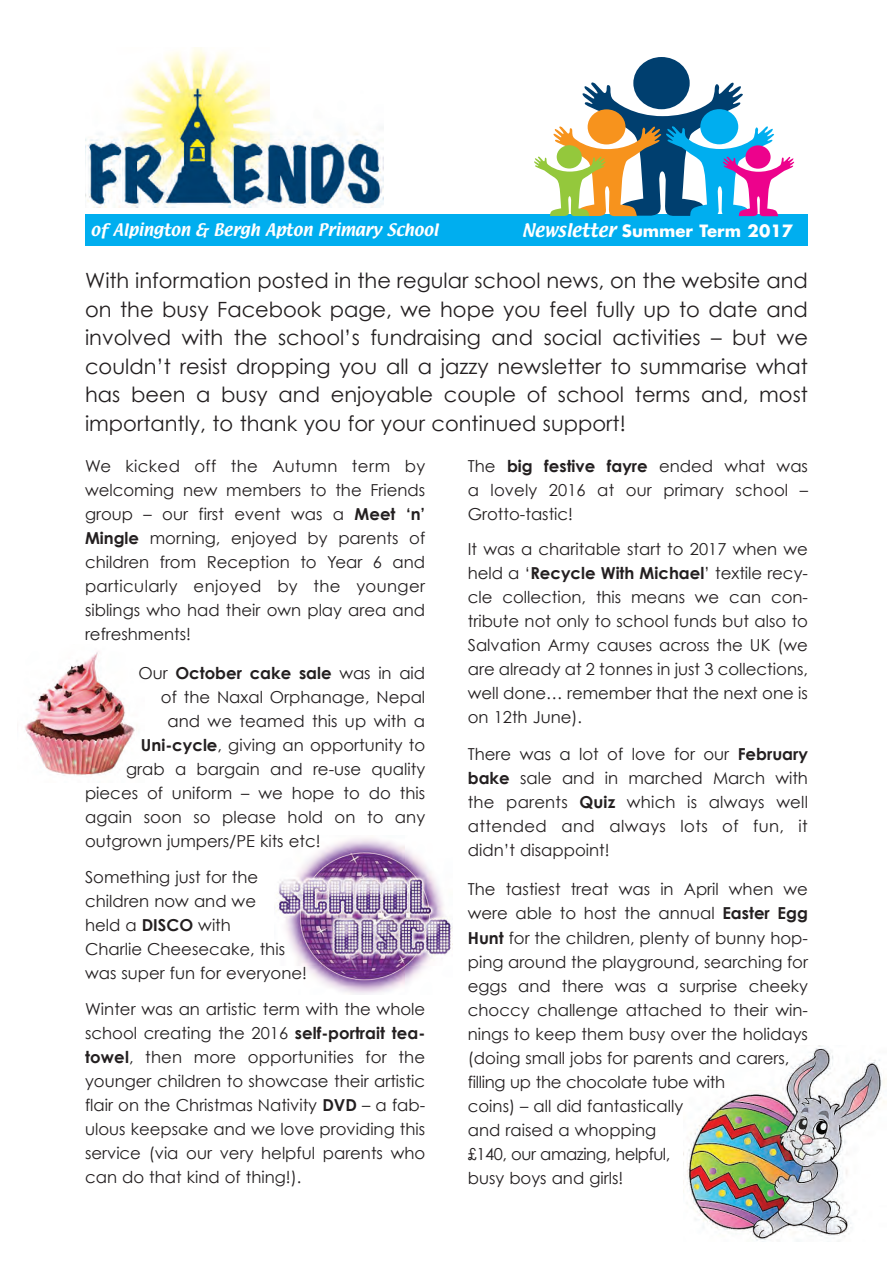
<style>
.page{position:relative;width:893px;height:1263px;background:#fff}
.page>*{position:absolute;margin:0;border:0;box-sizing:border-box;transform-origin:0 0}
.t1{font:21px/28.5px "Century Gothic";color:#231f20;text-align:justify}
.t2{font:16.5px/24px "Century Gothic";color:#231f20;text-align:justify}
.t3{font:700 16.5px "Century Gothic";color:#231f20}
.t4{font:700 16.5px "Futura";color:#fff}
.t5{font:15px "Textile";color:#fff}
.s1{font-family:"Textile";font-weight:400}
.s2{font-weight:700}
.s3{font-weight:400}
</style>
<div class="page">
<img style="left:278px;top:838px;width:174px;height:156px">
<img style="left:25px;top:652px;width:110px;height:124px">
<img style="left:687px;top:1045px;width:200px;height:197px">
<div style="left:85px;top:214px;width:723px;height:32px;background:#00aeef"></div>
<img style="left:85px;top:47px;width:298px;height:160px">
<div style="left:633px;top:57px;width:57px;height:52px;background:#003f6f;border-radius:50%"></div>
<svg style="left:534px;top:82px;width:260px;height:134px"></svg>
<p class="t5" style="left:91px;top:221px;width:349px">of Alpington &amp; Bergh Apton Primary School</p>
<p class="t4" style="left:522px;top:223px;width:273px"><span class="s1">Newsletter</span> Summer Term 2017</p>
<p class="t1" style="left:85px;top:266px;width:724px">With information posted in the regular school news, on the website and on the busy Facebook page, we hope you feel fully up to date and involved with the school’s fundraising and social activities – but we couldn’t resist dropping you all a jazzy newsletter to summarise what has been a busy and enjoyable couple of school terms and, most importantly, to thank you for your continued support!</p>
<p class="t2" style="left:85px;top:454px;width:342px">We kicked off the Autumn term by welcoming new members to the Friends group – our first event was a <span class="s2">Meet ‘n’ Mingle</span> morning, enjoyed by parents of children from Reception to Year 6 and particularly enjoyed by the younger siblings who had their own play area and refreshments!</p>
<p class="t3" style="left:138px;top:663px;width:288px"><span class="s3">Our</span> October cake sale <span class="s3">was in aid</span></p>
<p class="t2" style="left:161px;top:685px;width:266px">of the Naxal Orphanage, Nepal</p>
<p class="t2" style="left:167px;top:709px;width:259px">and we teamed this up with a</p>
<p class="t2" style="left:141px;top:733px;width:286px"><span class="s2">Uni-cycle</span>, giving an opportunity to</p>
<p class="t2" style="left:126px;top:757px;width:300px">grab a bargain and re-use quality</p>
<p class="t2" style="left:85px;top:781px;width:342px">pieces of uniform – we hope to do this</p>
<p class="t2" style="left:85px;top:805px;width:342px">again soon so please hold on to any</p>
<p class="t2" style="left:85px;top:829px;width:237px">outgrown jumpers/PE kits etc!</p>
<p class="t2" style="left:85px;top:865px;width:223px;text-align:left">Something just for the children now and we<br>held a <span class="s2">DISCO</span> with<br>Charlie Cheesecake, this was super fun for everyone!</p>
<p class="t2" style="left:85px;top:997px;width:342px">Winter was an artistic term with the whole school creating the 2016 <span class="s2">self-portrait tea&shy;towel</span>, then more opportunities for the younger children to showcase their artistic flair on the Christmas Nativity <span class="s2">DVD</span> – a fab&shy;ulous keepsake and we love providing this service (via our very helpful parents who can do that kind of thing!).</p>
<p class="t2" style="left:468px;top:454px;width:342px">The <span class="s2">big festive fayre</span> ended what was a lovely 2016 at our primary school – Grotto-tastic!</p>
<p class="t2" style="left:468px;top:536px;width:342px">It was a charitable start to 2017 when we held a ‘<span class="s2">Recycle With Michael</span>’ textile recy&shy;cle collection, this means we can con&shy;tribute not only to school funds but also to Salvation Army causes across the UK (we are already at 2 tonnes in just 3 collections, well done… remember that the next one is on 12th June).</p>
<p class="t2" style="left:468px;top:742px;width:342px">There was a lot of love for our <span class="s2">February bake</span> sale and in marched March with the parents <span class="s2">Quiz</span> which is always well attended and always lots of fun, it didn’t disappoint!</p>
<p class="t2" style="left:468px;top:877px;width:342px;text-align:left">The tastiest treat was in April when we were able to host the annual <span class="s2">Easter Egg Hunt</span> for the children, plenty of bunny hop&shy;ping around the playground, searching for eggs and there was a surprise cheeky choccy challenge attached to their win&shy;nings to keep them busy over the holidays (doing small jobs for parents and carers, filling up the chocolate tube with<br>coins) – all did fantastically<br>and raised a whopping<br>£140, our amazing, helpful,<br>busy boys and girls!</p>
</div>
